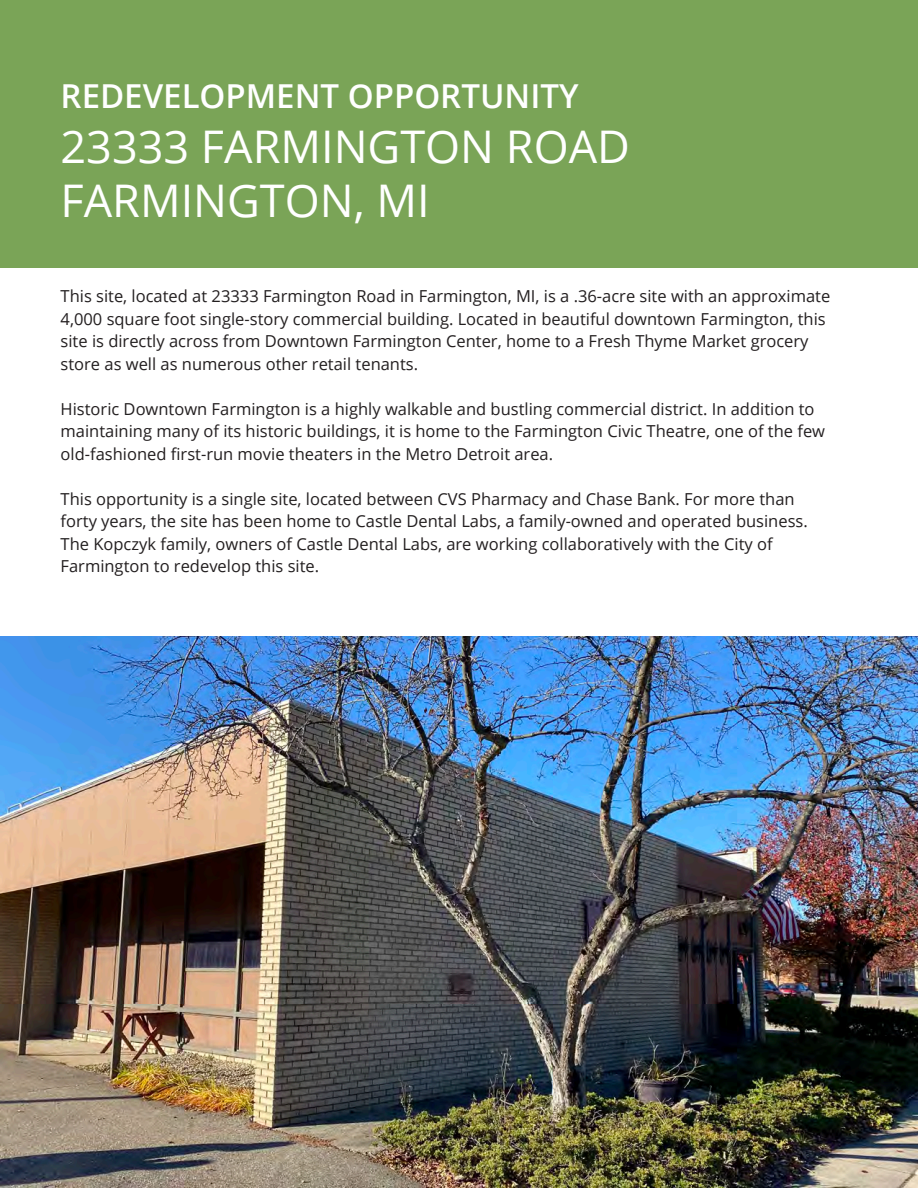
<style>
.page{position:relative;width:918px;height:1188px;background:#fff}
.page>*{position:absolute;margin:0;border:0;box-sizing:border-box;transform-origin:0 0}
.t1{font:45px "Open Sans";color:#fff}
.t2{font:600 33px "Open Sans";color:#fff}
.t3{font:16.5px/22.5px "Open Sans";color:#231f20}
</style>
<div class="page">
<div style="left:0;top:0;width:918px;height:267px;background:#7aa457"></div>
<img style="left:0;top:637px;width:918px;height:551px">
<p class="t2" style="left:61px;top:74px;width:520px">REDEVELOPMENT OPPORTUNITY</p>
<p class="t1" style="left:61px;top:116px;width:571px">23333 FARMINGTON ROAD</p>
<p class="t1" style="left:61px;top:170px;width:371px">FARMINGTON, MI</p>
<p class="t3" style="left:61px;top:284px;width:771px">This site, located at 23333 Farmington Road in Farmington, MI, is a .36-acre site with an approximate 4,000 square foot single-story commercial building. Located in beautiful downtown Farmington, this site is directly across from Downtown Farmington Center, home to a Fresh Thyme Market grocery store as well as numerous other retail tenants.</p>
<p class="t3" style="left:61px;top:397px;width:766px">Historic Downtown Farmington is a highly walkable and bustling commercial district. In addition to maintaining many of its historic buildings, it is home to the Farmington Civic Theatre, one of the few old-fashioned first-run movie theaters in the Metro Detroit area.</p>
<p class="t3" style="left:61px;top:487px;width:749px">This opportunity is a single site, located between CVS Pharmacy and Chase Bank. For more than forty years, the site has been home to Castle Dental Labs, a family-owned and operated business.<br>The Kopczyk family, owners of Castle Dental Labs, are working collaboratively with the City of Farmington to redevelop this site.</p>
</div>
